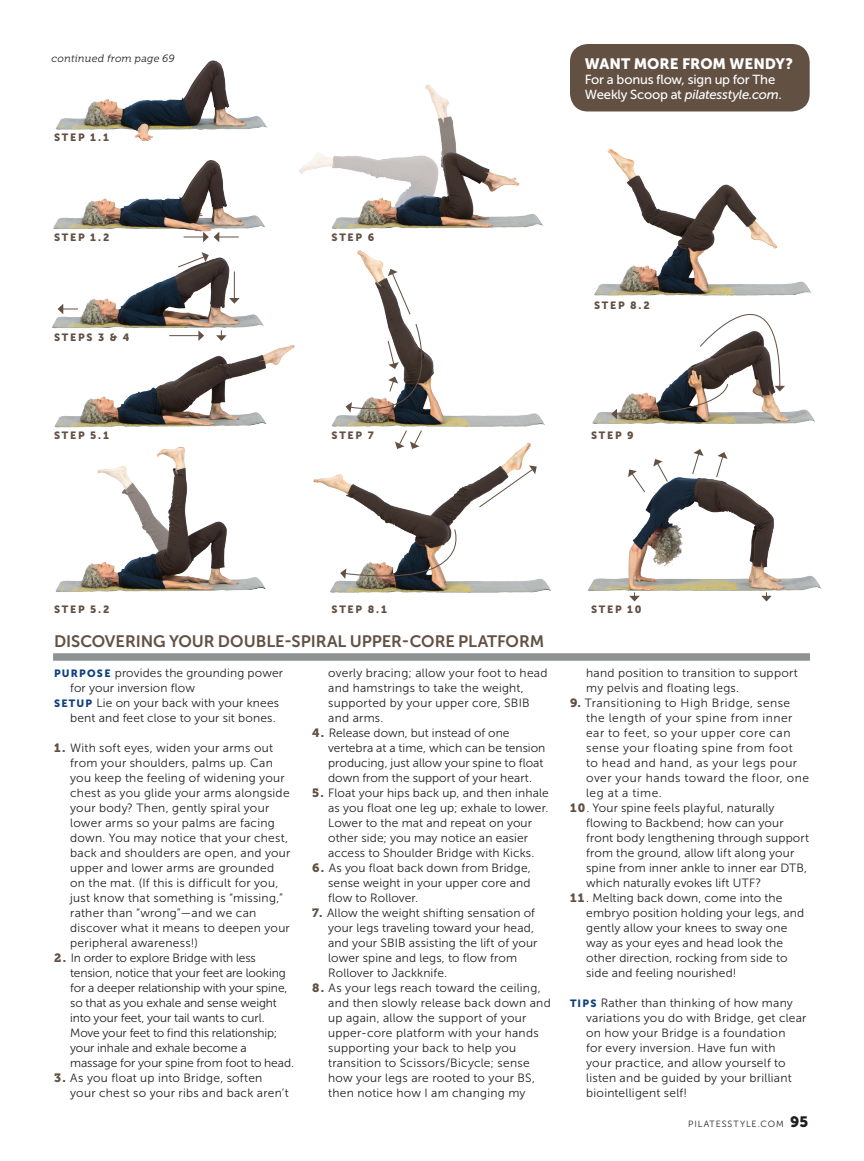
<style>
.page{position:relative;width:864px;height:1161px;background:#fff}
.page>*{position:absolute;margin:0;border:0;box-sizing:border-box;transform-origin:0 0}
.Exercise_Name_-_Basi{font:16.5px "Museo Sans 700";letter-spacing:-.005em;color:#625043}
.Gear_Guide_Subhead_E{font:15px "Museo Sans 900";color:#fff}
.Dek_-_Smallest{font:13.2px/15px "Museo Sans 500";letter-spacing:-.015em;color:#fff}
.Exercise_Body{font:12px/15px "Museo Sans 300";letter-spacing:.015em;color:#231f20}
.Exercise_Body-2{font:12px/15px "Museo Sans 300";letter-spacing:-.01em;color:#231f20}
.Exercise_Body-3{font:12px/15px "Museo Sans 300";letter-spacing:.04em;color:#231f20}
.Step_Label{font:10.5px "Museo Sans 900";letter-spacing:.17em;color:#625043}
.Bio{font:italic 10.5px "Museo Slab 300";letter-spacing:.005em;color:#231f20}
.t1{font:9px "Museo Sans 300";letter-spacing:.1em;color:#231f20}
.s1{font-style:italic}
.s2{font-family:"Museo Sans 900";font-size:10.5px;color:#0f407e}
.s3{font-family:"Museo Slab 900";color:#625043}
.s4{font-family:"Museo Sans 900";font-size:15px}
</style>
<div class="page">
<img style="left:331px;top:250px;width:214px;height:177px">
<div style="left:53px;top:653px;width:757px;height:8px;background:#8d9293"></div>
<img style="left:55px;top:60px;width:212px;height:82px">
<img style="left:52px;top:160px;width:213px;height:168px">
<img style="left:54px;top:336px;width:241px;height:92px">
<img style="left:55px;top:446px;width:211px;height:146px">
<img style="left:299px;top:84px;width:244px;height:145px">
<img style="left:313px;top:442px;width:238px;height:151px">
<img style="left:594px;top:149px;width:217px;height:147px">
<img style="left:592px;top:409px;width:224px;height:15px">
<div style="left:570px;top:44px;width:240px;height:67px;background:#625043;border-radius:18px"></div>
<svg style="left:184px;top:232px;width:55px;height:10px"></svg>
<svg style="left:58px;top:304px;width:20px;height:10px"></svg>
<svg style="left:177px;top:252px;width:32px;height:16px"></svg>
<svg style="left:229px;top:272px;width:11px;height:32px"></svg>
<hr style="left:169px;top:335px;width:30px;height:1px;background:#625043">
<svg style="left:198px;top:330px;width:6px;height:11px"></svg>
<svg style="left:216px;top:330px;width:11px;height:11px"></svg>
<svg style="left:395px;top:430px;width:28px;height:19px"></svg>
<svg style="left:388px;top:269px;width:23px;height:46px"></svg>
<svg style="left:346px;top:323px;width:105px;height:99px"></svg>
<svg style="left:340px;top:529px;width:136px;height:60px"></svg>
<svg style="left:478px;top:465px;width:59px;height:43px"></svg>
<img style="left:588px;top:469px;width:234px;height:122px">
<svg style="left:629px;top:592px;width:11px;height:10px"></svg>
<svg style="left:761px;top:592px;width:11px;height:10px"></svg>
<svg style="left:628px;top:470px;width:18px;height:23px"></svg>
<svg style="left:653px;top:459px;width:15px;height:24px"></svg>
<svg style="left:692px;top:449px;width:12px;height:26px"></svg>
<svg style="left:716px;top:452px;width:12px;height:26px"></svg>
<svg style="left:611px;top:252px;width:174px;height:167px"></svg>
<p class="Bio" style="left:52px;top:52px;width:125px">continued from page 69</p>
<p class="Step_Label" style="left:54px;top:132px;width:56px">STEP 1.1</p>
<p class="Step_Label" style="left:54px;top:232px;width:57px">STEP 1.2</p>
<p class="Step_Label" style="left:54px;top:331px;width:77px">STEPS 3 &amp; 4</p>
<p class="Step_Label" style="left:54px;top:429px;width:57px">STEP 5.1</p>
<p class="Step_Label" style="left:332px;top:232px;width:44px">STEP 6</p>
<p class="Step_Label" style="left:332px;top:429px;width:44px">STEP 7</p>
<p class="Gear_Guide_Subhead_E" style="left:585px;top:55px;width:210px">WANT MORE FROM WENDY?</p>
<p class="Dek_-_Smallest" style="left:585px;top:72px;width:198px">For a bonus flow, sign up for The<br>Weekly Scoop at <span class="s1">pilatesstyle.com</span>.</p>
<p class="Step_Label" style="left:594px;top:299px;width:57px">STEP 8.2</p>
<p class="Step_Label" style="left:591px;top:429px;width:44px">STEP 9</p>
<p class="Step_Label" style="left:54px;top:603px;width:57px">STEP 5.2</p>
<p class="Step_Label" style="left:332px;top:603px;width:57px">STEP 8.1</p>
<p class="Exercise_Name_-_Basi" style="left:54px;top:632px;width:492px">DISCOVERING YOUR DOUBLE-SPIRAL UPPER-CORE PLATFORM</p>
<p class="Exercise_Body" style="left:70px;top:665px;width:214px;text-indent:-16px"><span class="s2">PURPOSE</span> provides the grounding power for your inversion flow</p>
<p class="Exercise_Body" style="left:54px;top:695px;width:227px;text-align:right"><span class="s2">SETUP</span> Lie on your back with your knees bent and feet close to your sit bones.</p>
<p class="Exercise_Body" style="left:70px;top:740px;width:222px;text-indent:-16px"><span class="s3">1.</span> With soft eyes, widen your arms out from your shoulders, palms up. Can you keep the feeling of widening your chest as you glide your arms alongside your body? Then, gently spiral your lower arms so your palms are facing down. You may notice that your chest, back and shoulders are open, and your upper and lower arms are grounded on the mat. (If this is difficult for you, just know that something is “missing,” rather than “wrong”—and we can discover what it means to deepen your peripheral awareness!)</p>
<p class="Exercise_Body-2" style="left:70px;top:950px;width:225px;text-indent:-16px"><span class="s3">2.</span> In order to explore Bridge with less tension, notice that your feet are looking for a deeper relationship with your spine, so that as you exhale and sense weight into your feet, your tail wants to curl.<br>Move your feet to find this relationship; your inhale and exhale become a massage for your spine from foot to head.</p>
<p class="Exercise_Body" style="left:70px;top:1070px;width:220px;text-indent:-16px"><span class="s3">3.</span> As you float up into Bridge, soften your chest so your ribs and back aren’t</p>
<p class="Exercise_Body" style="left:328px;top:665px;width:221px">overly bracing; allow your foot to head and hamstrings to take the weight, supported by your upper core, SBIB and arms.</p>
<p class="Exercise_Body" style="left:328px;top:725px;width:219px;text-indent:-16px"><span class="s3">4.</span> Release down, but instead of one vertebra at a time, which can be tension producing, just allow your spine to float down from the support of your heart.</p>
<p class="Exercise_Body" style="left:328px;top:785px;width:222px;text-indent:-16px"><span class="s3">5.</span> Float your hips back up, and then inhale as you float one leg up; exhale to lower.<br>Lower to the mat and repeat on your other side; you may notice an easier access to Shoulder Bridge with Kicks.</p>
<p class="Exercise_Body" style="left:328px;top:860px;width:204px;text-align:justify;text-indent:-16px"><span class="s3">6.</span> As you float back down from Bridge, sense weight in your upper core and flow to Rollover.</p>
<p class="Exercise_Body" style="left:328px;top:905px;width:211px;text-indent:-16px"><span class="s3">7.</span> Allow the weight shifting sensation of your legs traveling toward your head, and your SBIB assisting the lift of your lower spine and legs, to flow from Rollover to Jackknife.</p>
<p class="Exercise_Body" style="left:328px;top:980px;width:224px;text-indent:-16px"><span class="s3">8.</span> As your legs reach toward the ceiling, and then slowly release back down and up again, allow the support of your upper-core platform with your hands supporting your back to help you transition to Scissors/Bicycle; sense how your legs are rooted to your BS, then notice how I am changing my</p>
<p class="Step_Label" style="left:591px;top:603px;width:52px">STEP 10</p>
<p class="Exercise_Body" style="left:586px;top:665px;width:213px">hand position to transition to support my pelvis and floating legs.</p>
<p class="Exercise_Body-3" style="left:586px;top:695px;width:224px;text-indent:-16px"><span class="s3">9.</span> Transitioning to High Bridge, sense the length of your spine from inner ear to feet, so your upper core can sense your floating spine from foot<br>to head and hand, as your legs pour over your hands toward the floor, one leg at a time.</p>
<p class="Exercise_Body" style="left:586px;top:800px;width:225px;text-indent:-16px"><span class="s3">10</span>. Your spine feels playful, naturally flowing to Backbend; how can your front body lengthening through support from the ground, allow lift along your spine from inner ankle to inner ear DTB, which naturally evokes lift UTF?</p>
<p class="Exercise_Body" style="left:586px;top:890px;width:220px;text-indent:-16px"><span class="s3">11</span> . Melting back down, come into the embryo position holding your legs, and gently allow your knees to sway one way as your eyes and head look the other direction, rocking from side to side and feeling nourished!</p>
<p class="Exercise_Body" style="left:586px;top:995px;width:222px;text-indent:-16px"><span class="s2">TIPS</span> Rather than thinking of how many variations you do with Bridge, get clear on how your Bridge is a foundation<br>for every inversion. Have fun with<br>your practice, and allow yourself to listen and be guided by your brilliant biointelligent self!</p>
<p class="t1" style="left:688px;top:1119px;width:121px">PILATESSTYLE.COM <span class="s4">95</span></p>
</div>
